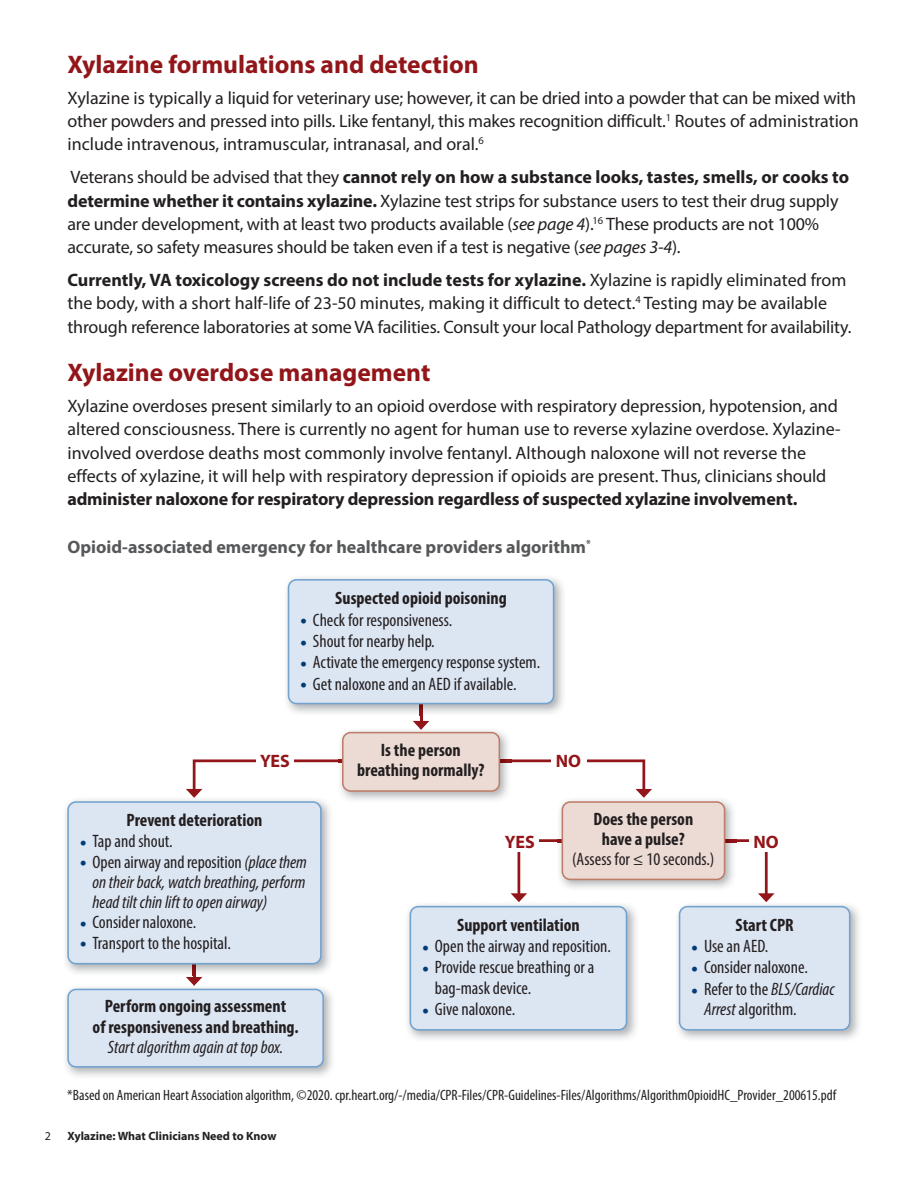
<style>
.page{position:relative;width:918px;height:1188px;background:#fff}
.page>*{position:absolute;margin:0;border:0;box-sizing:border-box;transform-origin:0 0}
.t1{font:700 25.5px "Myriad Pro";color:#921619}
.t2{font:18px/23.2px "Myriad Pro";letter-spacing:-.01em;color:#231f20}
.t3{font:condensed 18px/20.2px "Myriad Pro";color:#231f20}
.t4{font:700 condensed 18px/20.2px "Myriad Pro";color:#231f20;text-align:center}
.t5{font:italic condensed 18px/20.2px "Myriad Pro";color:#231f20;text-align:justify}
.t6{font:700 18px "Myriad Pro";color:#57585a}
.t7{font:700 18px "Myriad Pro";color:#921619}
.t8{font:condensed 15px "Myriad Pro";color:#231f20}
.t9{font:700 12px "Myriad Pro";color:#231f20}
.t10{font:12px "Myriad Pro";color:#231f20}
.s1{font-weight:700}
.s2{font-style:italic}
.s3{font-weight:700;font-stretch:normal;font-size:18.75px;color:#003d77}
.s4{font-weight:700;font-style:normal;font-stretch:normal;font-size:18.75px;color:#003d77}
.s5{font-style:normal}
.s6{font-weight:400;font-style:italic}
.s7{font-weight:400}
</style>
<div class="page">
<img style="left:677px;top:902px;width:182px;height:137px">
<div style="left:680px;top:907px;width:170px;height:123px;background:#dce5f2;border-radius:8px"></div>
<div style="left:679px;top:906px;width:171px;height:125px;border:2px solid #72a3cf;border-radius:8px"></div>
<img style="left:407px;top:902px;width:229px;height:137px">
<div style="left:410px;top:907px;width:217px;height:123px;background:#dce5f2;border-radius:8px"></div>
<div style="left:410px;top:906px;width:217px;height:125px;border:2px solid #72a3cf;border-radius:8px"></div>
<hr style="left:420px;top:696px;width:2px;height:27px;background:#921619">
<img style="left:286px;top:577px;width:277px;height:138px">
<svg style="left:420px;top:704px;width:2px;height:11px"></svg>
<div style="left:289px;top:580px;width:265px;height:124px;background:#dce5f2;border-radius:8px"></div>
<div style="left:288px;top:579px;width:266px;height:125px;border:2px solid #72a3cf;border-radius:8px"></div>
<hr style="left:193px;top:952px;width:3px;height:27px;background:#921619">
<img style="left:65px;top:987px;width:267px;height:89px">
<svg style="left:186px;top:977px;width:16px;height:9px"></svg>
<div style="left:68px;top:989px;width:255px;height:78px;background:#dce5f2;border-radius:8px"></div>
<div style="left:67px;top:989px;width:257px;height:79px;border:2px solid #72a3cf;border-radius:8px"></div>
<img style="left:65px;top:799px;width:265px;height:176px">
<img style="left:193px;top:964px;width:3px;height:11px">
<div style="left:68px;top:802px;width:253px;height:162px;background:#dce5f2;border-radius:8px"></div>
<div style="left:67px;top:801px;width:255px;height:163px;border:2px solid #72a3cf;border-radius:8px"></div>
<img style="left:559px;top:799px;width:174px;height:89px">
<svg style="left:511px;top:839px;width:50px;height:63px"></svg>
<svg style="left:724px;top:839px;width:51px;height:63px"></svg>
<div style="left:562px;top:802px;width:163px;height:77px;background:#ecdbd4;border-radius:8px"></div>
<div style="left:562px;top:801px;width:163px;height:79px;border:2px solid #bf7d69;border-radius:8px"></div>
<img style="left:340px;top:730px;width:168px;height:70px">
<svg style="left:413px;top:721px;width:16px;height:9px"></svg>
<svg style="left:186px;top:759px;width:158px;height:39px"></svg>
<svg style="left:498px;top:759px;width:154px;height:39px"></svg>
<div style="left:343px;top:733px;width:156px;height:58px;background:#ecdbd4;border-radius:8px"></div>
<div style="left:342px;top:732px;width:158px;height:60px;border:2px solid #bf7d69;border-radius:8px"></div>
<h2 class="t1" style="left:68px;top:48px;width:413px">Xylazine formulations and detection</h2>
<p class="t2" style="left:67px;top:86px;width:793px">Xylazine is typically a liquid for veterinary use; however, it can be dried into a powder that can be mixed with other powders and pressed into pills. Like fentanyl, this makes recognition difficult.<sup>1</sup> Routes of administration include intravenous, intramuscular, intranasal, and oral.<sup>6</sup></p>
<p class="t2" style="left:68px;top:165px;width:783px">Veterans should be advised that they <span class="s1">cannot rely on how a substance looks, tastes, smells, or cooks to determine whether it contains xylazine.</span> Xylazine test strips for substance users to test their drug supply are under development, with at least two products available (<span class="s2">see page 4</span>).<sup>16</sup> These products are not 100% accurate, so safety measures should be taken even if a test is negative (<span class="s2">see pages 3-4</span>).</p>
<p class="t2" style="left:68px;top:268px;width:786px"><span class="s1">Currently, VA toxicology screens do not include tests for xylazine.</span> Xylazine is rapidly eliminated from the body, with a short half-life of 23-50 minutes, making it difficult to detect.<sup>4</sup> Testing may be available through reference laboratories at some VA facilities. Consult your local Pathology department for availability.</p>
<h2 class="t1" style="left:68px;top:356px;width:364px">Xylazine overdose management</h2>
<p class="t2" style="left:68px;top:394px;width:775px">Xylazine overdoses present similarly to an opioid overdose with respiratory depression, hypotension, and altered consciousness. There is currently no agent for human use to reverse xylazine overdose. Xylazine&shy;involved overdose deaths most commonly involve fentanyl. Although naloxone will not reverse the effects of xylazine, it will help with respiratory depression if opioids are present. Thus, clinicians should <span class="s1">administer naloxone for respiratory depression regardless of suspected xylazine involvement.</span></p>
<h3 class="t6" style="left:68px;top:535px;width:525px">Opioid-associated emergency for healthcare providers algorithm<sup>*</sup></h3>
<p class="t4" style="left:335px;top:590px;width:173px">Suspected opioid poisoning</p>
<p class="t3" style="left:301px;top:611px;width:153px"><span class="s3">•</span> Check for responsiveness.</p>
<p class="t3" style="left:301px;top:633px;width:136px"><span class="s3">•</span> Shout for nearby help.</p>
<p class="t3" style="left:301px;top:654px;width:241px"><span class="s3">•</span> Activate the emergency response system.</p>
<p class="t3" style="left:301px;top:675px;width:218px"><span class="s3">•</span> Get naloxone and an AED if available.</p>
<p class="t7" style="left:260px;top:754px;width:31px">YES</p>
<p class="t4" style="left:126px;top:812px;width:137px">Prevent deterioration</p>
<p class="t3" style="left:80px;top:833px;width:94px"><span class="s3">•</span> Tap and shout.</p>
<p class="t5" style="left:93px;top:853px;width:216px;text-indent:-12px"><span class="s4">•</span> <span class="s5">Open airway and reposition</span> (place them on their back, watch breathing, perform head tilt chin lift to open airway)</p>
<p class="t3" style="left:80px;top:914px;width:118px"><span class="s3">•</span> Consider naloxone.</p>
<p class="t3" style="left:80px;top:934px;width:152px"><span class="s3">•</span> Transport to the hospital.</p>
<p class="t4" style="left:93px;top:998px;width:208px">Perform ongoing assessment<br>of responsiveness and breathing.<br><span class="s6">Start algorithm again at top box.</span></p>
<p class="t4" style="left:357px;top:742px;width:129px">Is the person breathing normally?</p>
<p class="t7" style="left:505px;top:835px;width:31px">YES</p>
<p class="t7" style="left:556px;top:754px;width:27px">NO</p>
<p class="t4" style="left:572px;top:811px;width:144px">Does the person<br>have a pulse?<br><span class="s7">(Assess for ≤ 10 seconds.)</span></p>
<p class="t7" style="left:753px;top:835px;width:27px">NO</p>
<p class="t4" style="left:457px;top:916px;width:124px">Support ventilation</p>
<p class="t3" style="left:422px;top:938px;width:190px"><span class="s3">•</span> Open the airway and reposition.</p>
<p class="t3" style="left:435px;top:959px;width:161px;text-indent:-12px"><span class="s3">•</span> Provide rescue breathing or a bag-mask device.</p>
<p class="t3" style="left:422px;top:1001px;width:94px"><span class="s3">•</span> Give naloxone.</p>
<p class="t4" style="left:736px;top:916px;width:60px">Start CPR</p>
<p class="t3" style="left:692px;top:938px;width:78px"><span class="s3">•</span> Use an AED.</p>
<p class="t3" style="left:692px;top:959px;width:118px"><span class="s3">•</span> Consider naloxone.</p>
<p class="t3" style="left:704px;top:981px;width:132px;text-indent:-12px"><span class="s3">•</span> Refer to the <span class="s2">BLS/Cardiac<br>Arrest</span> algorithm.</p>
<p class="t8" style="left:67px;top:1086px;width:770px">*Based on American Heart Association algorithm, ©2020. cpr.heart.org/-/media/CPR-Files/CPR-Guidelines-Files/Algorithms/AlgorithmOpioidHC_Provider_200615.pdf</p>
<p class="t10" style="left:45px;top:1129px;width:8px">2</p>
<p class="t9" style="left:68px;top:1129px;width:211px">Xylazine: What Clinicians Need to Know</p>
</div>
